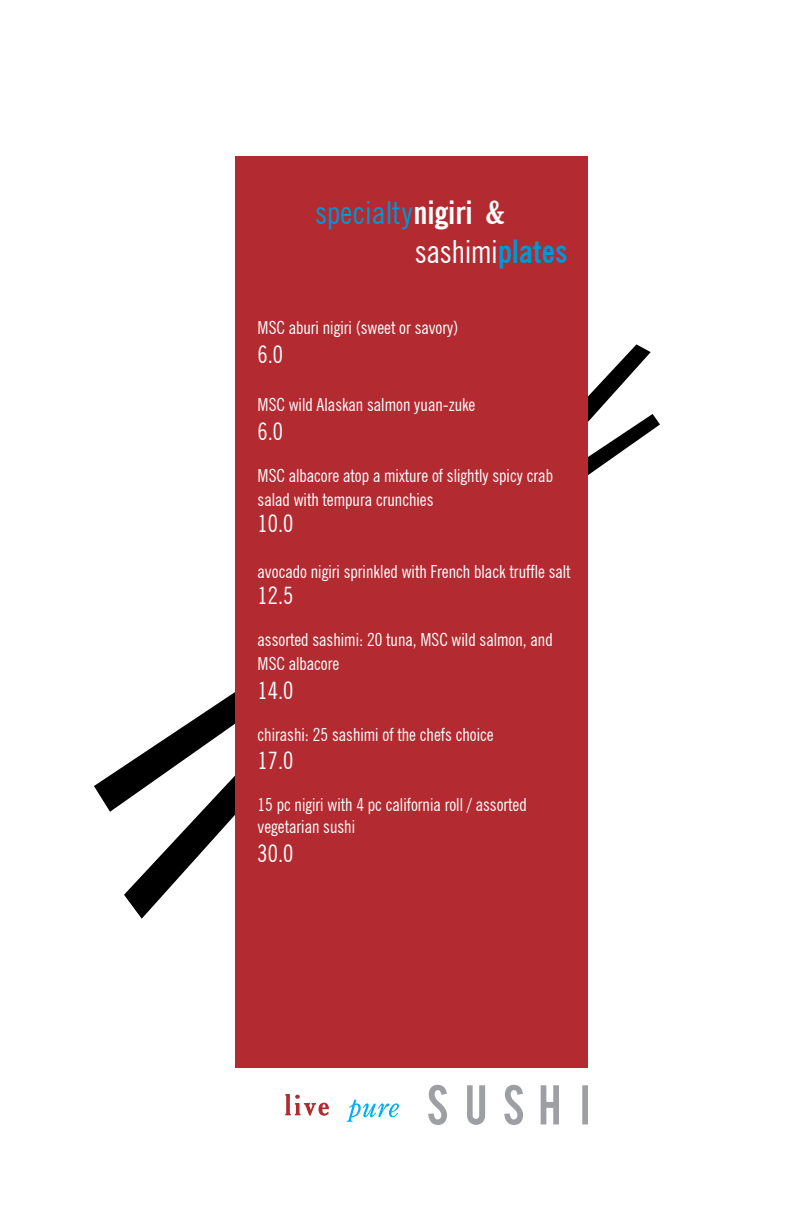
<style>
.page{position:relative;width:792px;height:1224px;background:#fff}
.page>*{position:absolute;margin:0;border:0;box-sizing:border-box;transform-origin:0 0}
.t1{font:condensed 32px/38.4px "News Gothic BT";color:#0097d6}
.t2{font:condensed 24px "News Gothic BT";color:#fff}
.t3{font:condensed 18px/24px "News Gothic BT";color:#fff}
.s1{font-weight:700;color:#fff}
.s2{font-family:"Cheltenham BT";font-weight:700;color:#fff}
.s3{color:#fff}
.s4{font-weight:700}
</style>
<div class="page">
<svg style="left:124px;top:344px;width:527px;height:575px"></svg>
<svg style="left:94px;top:414px;width:566px;height:398px"></svg>
<div style="left:235px;top:156px;width:353px;height:912px;background:#b32a30"></div>
<svg style="left:346px;top:1100px;width:53px;height:22px"></svg>
<svg style="left:428px;top:1085px;width:160px;height:40px"></svg>
<svg style="left:285px;top:1094px;width:44px;height:22px"></svg>
<h1 class="t1" style="left:415px;top:194px;width:154px;text-indent:-100px">specialty<span class="s1">nigiri</span> <span class="s2">&amp; </span><span class="s3">sashimi</span><span class="s4">plates</span></h1>
<p class="t3" style="left:258px;top:315px;width:202px">MSC aburi nigiri (sweet or savory)</p>
<h2 class="t2" style="left:258px;top:340px;width:27px">6.0</h2>
<p class="t3" style="left:258px;top:393px;width:219px">MSC wild Alaskan salmon yuan-zuke</p>
<h2 class="t2" style="left:258px;top:417px;width:27px">6.0</h2>
<p class="t3" style="left:258px;top:464px;width:297px">MSC albacore atop a mixture of slightly spicy crab salad with tempura crunchies</p>
<h2 class="t2" style="left:258px;top:509px;width:37px">10.0</h2>
<p class="t3" style="left:258px;top:560px;width:315px">avocado nigiri sprinkled with French black truffle salt</p>
<h2 class="t2" style="left:258px;top:581px;width:37px">12.5</h2>
<p class="t3" style="left:258px;top:627px;width:297px">assorted sashimi: 20 tuna, MSC wild salmon, and<br>MSC albacore</p>
<h2 class="t2" style="left:258px;top:676px;width:37px">14.0</h2>
<p class="t3" style="left:258px;top:722px;width:238px">chirashi: 25 sashimi of the chefs choice</p>
<h2 class="t2" style="left:258px;top:746px;width:37px">17.0</h2>
<p class="t3" style="left:258px;top:794px;width:271px;line-height:22px">15 pc nigiri with 4 pc california roll / assorted vegetarian sushi</p>
<h2 class="t2" style="left:258px;top:839px;width:37px">30.0</h2>
</div>
